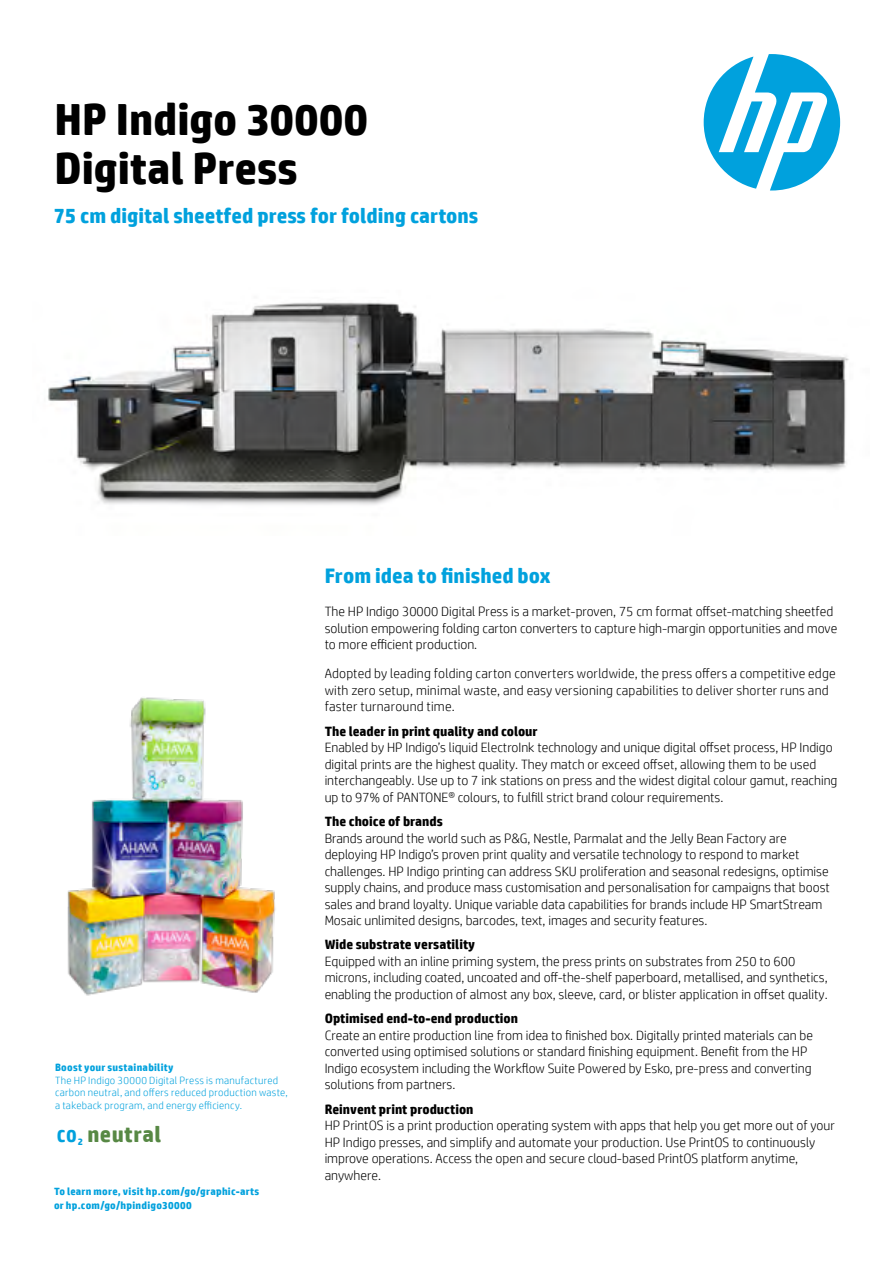
<style>
.page{position:relative;width:893px;height:1263px;background:#fff}
.page>*{position:absolute;margin:0;border:0;box-sizing:border-box;transform-origin:0 0}
.t1{font:700 45px/49.5px "HP Simplified";color:#000}
.t2{font:700 22.35px "HP Simplified";letter-spacing:.02em;color:#578844}
.t3{font:700 21px "HP Simplified";color:#00a1dd}
.t4{font:700 17.4px "HP Simplified";color:#00a1dd}
.t5{font:300 13.5px/16.5px "HP Simplified";color:#000}
.t6{font:700 13.5px "HP Simplified";color:#000}
.t7{font:300 10.5px/12.6px "HP Simplified";letter-spacing:.025em;color:#00a1dd}
.t8{font:700 10.5px/13.5px "HP Simplified";letter-spacing:.025em;color:#00a1dd}
</style>
<div class="page">
<img style="left:48px;top:302px;width:801px;height:203px">
<img style="left:67px;top:697px;width:209px;height:299px">
<svg style="left:704px;top:54px;width:136px;height:137px"></svg>
<h1 class="t1" style="left:54px;top:94px;width:315px">HP Indigo 30000<br>Digital Press</h1>
<h3 class="t3" style="left:54px;top:204px;width:426px">75 cm digital sheetfed press for folding cartons</h3>
<p class="t8" style="left:55px;top:1061px;width:120px">Boost your sustainability</p>
<p class="t7" style="left:55px;top:1074px;width:234px">The HP Indigo 30000 Digital Press is manufactured carbon neutral, and offers reduced production waste, a takeback program, and energy efficiency.</p>
<p class="t4" style="left:57px;top:1126px;width:28px">CO<sub>2</sub></p>
<h2 class="t2" style="left:87px;top:1121px;width:75px">neutral</h2>
<p class="t8" style="left:54px;top:1185px;width:207px">To learn more, visit hp.com/go/graphic-arts or hp.com/go/hpindigo30000</p>
<h3 class="t3" style="left:325px;top:563px;width:227px">From idea to finished box</h3>
<p class="t5" style="left:325px;top:603px;width:514px">The HP Indigo 30000 Digital Press is a market-proven, 75 cm format offset-matching sheetfed solution empowering folding carton converters to capture high-margin opportunities and move to more efficient production.</p>
<p class="t5" style="left:325px;top:665px;width:513px">Adopted by leading folding carton converters worldwide, the press offers a competitive edge with zero setup, minimal waste, and easy versioning capabilities to deliver shorter runs and faster turnaround time.</p>
<p class="t6" style="left:325px;top:723px;width:214px">The leader in print quality and colour</p>
<p class="t5" style="left:325px;top:739px;width:514px">Enabled by HP Indigo’s liquid ElectroInk technology and unique digital offset process, HP Indigo digital prints are the highest quality. They match or exceed offset, allowing them to be used interchangeably. Use up to 7 ink stations on press and the widest digital colour gamut, reaching up to 97% of PANTONE® colours, to fulfill strict brand colour requirements.</p>
<p class="t6" style="left:325px;top:813px;width:120px">The choice of brands</p>
<p class="t5" style="left:325px;top:829px;width:507px">Brands around the world such as P&amp;G, Nestle, Parmalat and the Jelly Bean Factory are deploying HP Indigo’s proven print quality and versatile technology to respond to market challenges. HP Indigo printing can address SKU proliferation and seasonal redesigns, optimise supply chains, and produce mass customisation and personalisation for campaigns that boost sales and brand loyalty. Unique variable data capabilities for brands include HP SmartStream Mosaic unlimited designs, barcodes, text, images and security features.</p>
<p class="t6" style="left:325px;top:937px;width:152px">Wide substrate versatility</p>
<p class="t5" style="left:325px;top:953px;width:505px">Equipped with an inline priming system, the press prints on substrates from 250 to 600 microns, including coated, uncoated and off-the-shelf paperboard, metallised, and synthetics, enabling the production of almost any box, sleeve, card, or blister application in offset quality.</p>
<p class="t6" style="left:325px;top:1011px;width:195px">Optimised end-to-end production</p>
<p class="t5" style="left:325px;top:1027px;width:490px">Create an entire production line from idea to finished box. Digitally printed materials can be converted using optimised solutions or standard finishing equipment. Benefit from the HP Indigo ecosystem including the Workflow Suite Powered by Esko, pre-press and converting solutions from partners.</p>
<p class="t6" style="left:325px;top:1101px;width:150px">Reinvent print production</p>
<p class="t5" style="left:325px;top:1117px;width:512px">HP PrintOS is a print production operating system with apps that help you get more out of your HP Indigo presses, and simplify and automate your production. Use PrintOS to continuously improve operations. Access the open and secure cloud-based PrintOS platform anytime, anywhere.</p>
</div>
